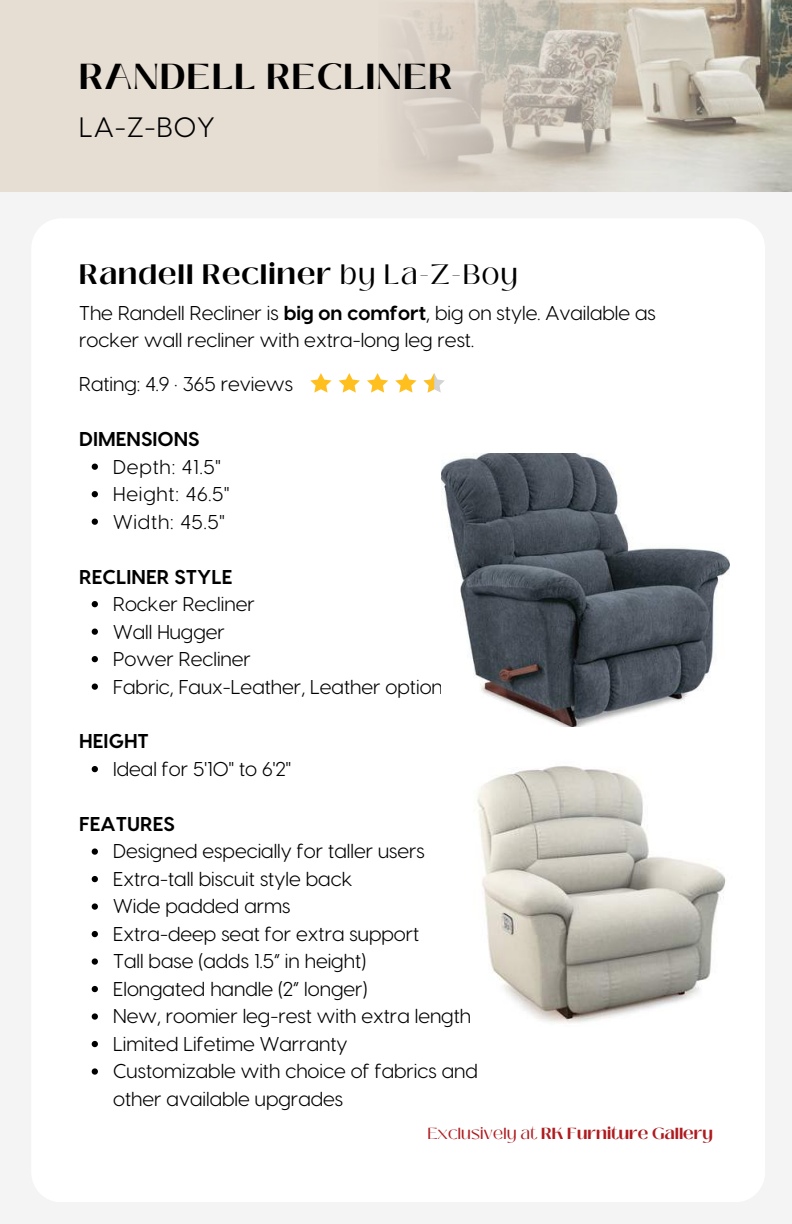
<style>
.page{position:relative;width:792px;height:1224px;background:#f4f4f4}
.page>*{position:absolute;margin:0;border:0;box-sizing:border-box;transform-origin:0 0}
.t1{font:700 36px "Black Mango";letter-spacing:.04em;color:#000}
.t2{font:700 28px "Black Mango";letter-spacing:.04em;color:#000}
.t3{font:28px "Visby CF";color:#000}
.t4{font:20px/27.4px "Visby CF";color:#000}
.t5{font:700 20px "Visby CF";color:#000}
.t6{font:20px/27.4px "Visby CF";letter-spacing:.04em;color:#000}
.t7{font:700 16px "Black Mango";color:#ae1b1f}
.s1{font-weight:400}
.s2{font-weight:700}
</style>
<div class="page">
<div style="left:0;top:0;width:377px;height:192px;background:#e6ddd3"></div>
<div style="left:32px;top:219px;width:733px;height:983px;background:#fff"></div>
<img style="left:458px;top:752px;width:285px;height:285px">
<svg style="left:92px;top:464px;width:6px;height:6px"></svg>
<svg style="left:92px;top:491px;width:6px;height:6px"></svg>
<svg style="left:92px;top:519px;width:6px;height:6px"></svg>
<svg style="left:92px;top:601px;width:6px;height:6px"></svg>
<svg style="left:92px;top:629px;width:6px;height:6px"></svg>
<svg style="left:92px;top:656px;width:6px;height:6px"></svg>
<svg style="left:92px;top:684px;width:6px;height:6px"></svg>
<svg style="left:92px;top:766px;width:6px;height:6px"></svg>
<svg style="left:92px;top:848px;width:6px;height:7px"></svg>
<svg style="left:92px;top:876px;width:6px;height:6px"></svg>
<svg style="left:92px;top:903px;width:6px;height:7px"></svg>
<svg style="left:92px;top:931px;width:6px;height:6px"></svg>
<svg style="left:92px;top:958px;width:6px;height:7px"></svg>
<svg style="left:92px;top:986px;width:6px;height:6px"></svg>
<svg style="left:92px;top:1013px;width:6px;height:7px"></svg>
<svg style="left:92px;top:1041px;width:6px;height:6px"></svg>
<svg style="left:92px;top:1068px;width:6px;height:7px"></svg>
<svg style="left:310px;top:373px;width:22px;height:20px"></svg>
<svg style="left:339px;top:373px;width:21px;height:20px"></svg>
<svg style="left:367px;top:373px;width:21px;height:20px"></svg>
<svg style="left:395px;top:373px;width:22px;height:20px"></svg>
<svg style="left:424px;top:373px;width:21px;height:20px"></svg>
<svg style="left:377px;top:0;width:415px;height:192px;background:#c8c1b6"></svg>
<img style="left:442px;top:454px;width:288px;height:273px">
<h1 class="t1" style="left:79px;top:49px;width:375px">RANDELL RECLINER</h1>
<h2 class="t3" style="left:79px;top:108px;width:137px">LA-Z-BOY</h2>
<h2 class="t2" style="left:79px;top:253px;width:440px">Randell Recliner <span class="s1">by La-Z-Boy</span></h2>
<p class="t4" style="left:79px;top:298px;width:578px">The Randell Recliner is <span class="s2">big on comfort</span>, big on style. Available as rocker wall recliner with extra-long leg rest.</p>
<p class="t4" style="left:79px;top:369px;width:215px">Rating: 4.9 · 365 reviews</p>
<p class="t5" style="left:79px;top:426px;width:122px">DIMENSIONS</p>
<p class="t6" style="left:113px;top:452px;width:118px">Depth: 41.5"<br>Height: 46.5"<br>Width: 45.5"</p>
<p class="t5" style="left:79px;top:563px;width:155px">RECLINER STYLE</p>
<p class="t4" style="left:113px;top:589px;width:340px">Rocker Recliner<br>Wall Hugger<br>Power Recliner<br>Fabric, Faux-Leather, Leather options</p>
<p class="t5" style="left:79px;top:728px;width:71px">HEIGHT</p>
<p class="t4" style="left:113px;top:754px;width:179px">Ideal for 5'10" to 6'2"</p>
<p class="t5" style="left:79px;top:811px;width:97px">FEATURES</p>
<p class="t4" style="left:113px;top:837px;width:366px">Designed especially for taller users<br>Extra-tall biscuit style back<br>Wide padded arms<br>Extra-deep seat for extra support<br>Tall base (adds 1.5” in height)<br>Elongated handle (2” longer)<br>New, roomier leg-rest with extra length<br>Limited Lifetime Warranty<br>Customizable with choice of fabrics and other available upgrades</p>
<p class="t7" style="left:428px;top:1122px;width:287px"><span class="s1">Exclusively at</span> RK Furniture Gallery</p>
</div>
